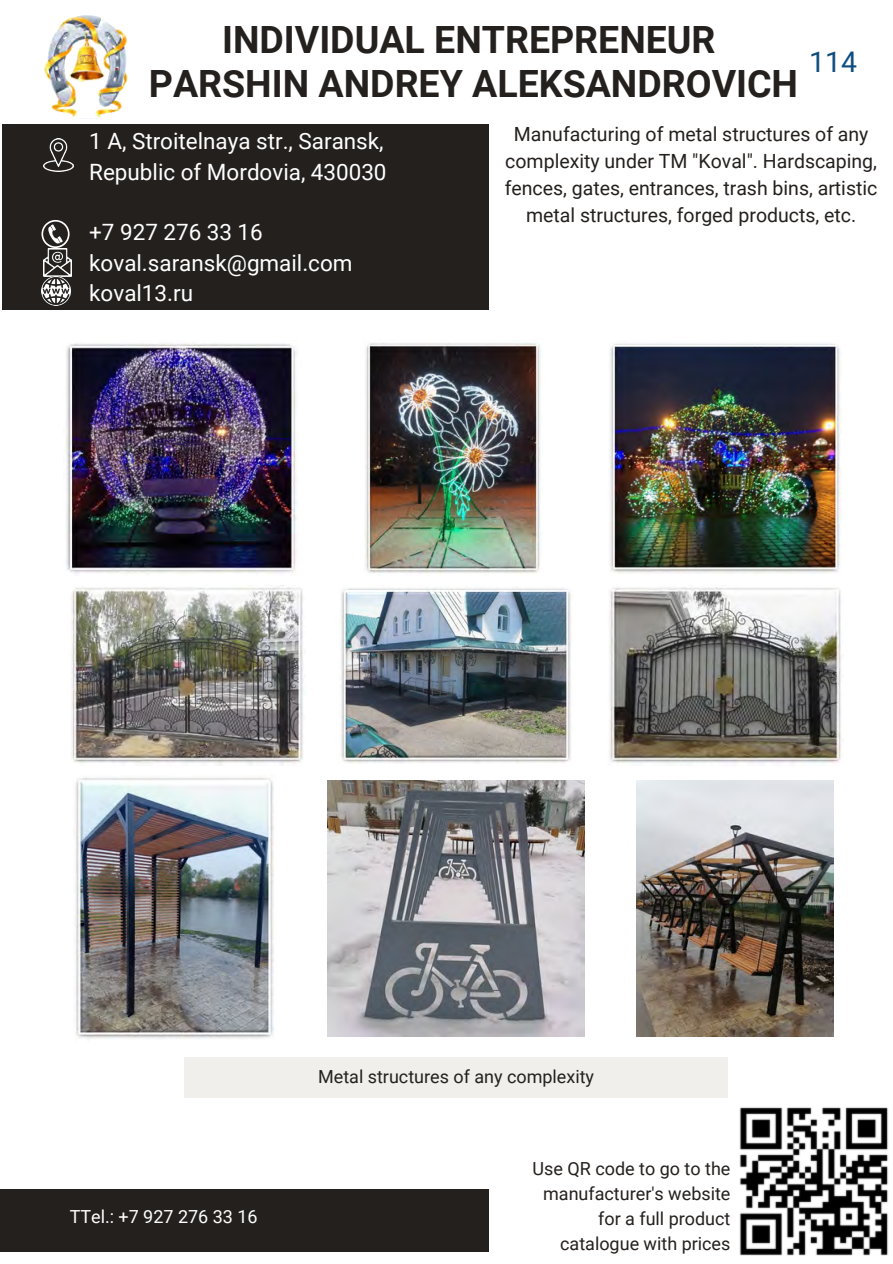
<style>
.page{position:relative;width:893px;height:1264px;background:#fff}
.page>*{position:absolute;margin:0;border:0;box-sizing:border-box;transform-origin:0 0}
.t1{font:700 37.5px "Roboto";color:#24201e}
.t2{font:28.35px "Roboto";color:#0d4d80}
.t3{font:22.5px "Roboto";color:#fff}
.t4{font:19.5px "Roboto";color:#24201e}
.t5{font:18px "Roboto";color:#24201e}
.t6{font:18px "Roboto";color:#fff}
</style>
<div class="page">
<div style="left:0;top:1188px;width:488px;height:63px;background:#24201e"></div>
<div style="left:2px;top:124px;width:487px;height:185px;background:#24201e"></div>
<svg style="left:41px;top:220px;width:29px;height:28px"></svg>
<img style="left:44px;top:138px;width:30px;height:34px">
<img style="left:44px;top:248px;width:28px;height:28px">
<div style="left:184px;top:1056px;width:544px;height:41px;background:#f0efeb"></div>
<img style="left:41px;top:276px;width:29px;height:30px">
<img style="left:44px;top:15px;width:84px;height:103px">
<img style="left:739px;top:1107px;width:149px;height:149px">
<img style="left:63px;top:343px;width:233px;height:231px">
<img style="left:365px;top:343px;width:176px;height:231px">
<img style="left:71px;top:585px;width:234px;height:180px">
<img style="left:327px;top:780px;width:258px;height:256px">
<img style="left:609px;top:343px;width:233px;height:231px">
<img style="left:609px;top:587px;width:232px;height:178px">
<img style="left:341px;top:588px;width:230px;height:176px">
<img style="left:637px;top:780px;width:196px;height:256px">
<img style="left:75px;top:777px;width:199px;height:262px">
<p class="t1" style="left:222px;top:18px;width:495px">INDIVIDUAL ENTREPRENEUR</p>
<p class="t1" style="left:149px;top:62px;width:650px">PARSHIN ANDREY ALEKSANDROVICH</p>
<p class="t2" style="left:809px;top:46px;width:49px">114</p>
<p class="t3" style="left:89px;top:128px;width:296px">1 A, Stroitelnaya str., Saransk,</p>
<p class="t3" style="left:89px;top:159px;width:299px">Republic of Mordovia, 430030</p>
<p class="t3" style="left:89px;top:219px;width:175px">+7 927 276 33 16</p>
<p class="t3" style="left:89px;top:250px;width:265px">koval.saransk@gmail.com</p>
<p class="t3" style="left:89px;top:280px;width:105px">koval13.ru</p>
<p class="t4" style="left:514px;top:123px;width:356px">Manufacturing of metal structures of any</p>
<p class="t4" style="left:505px;top:150px;width:373px">complexity under TM "Koval". Hardscaping,</p>
<p class="t4" style="left:504px;top:177px;width:374px">fences, gates, entrances, trash bins, artistic</p>
<p class="t4" style="left:526px;top:204px;width:331px">metal structures, forged products, etc.</p>
<p class="t6" style="left:70px;top:1206px;width:189px">ТTel.: +7 927 276 33 16</p>
<p class="t5" style="left:318px;top:1066px;width:277px">Metal structures of any complexity</p>
<p class="t5" style="left:532px;top:1158px;width:199px">Use QR code to go to the</p>
<p class="t5" style="left:543px;top:1183px;width:189px">manufacturer's website</p>
<p class="t5" style="left:598px;top:1208px;width:134px">for a full product</p>
<p class="t5" style="left:560px;top:1232px;width:172px">catalogue with prices</p>
</div>
